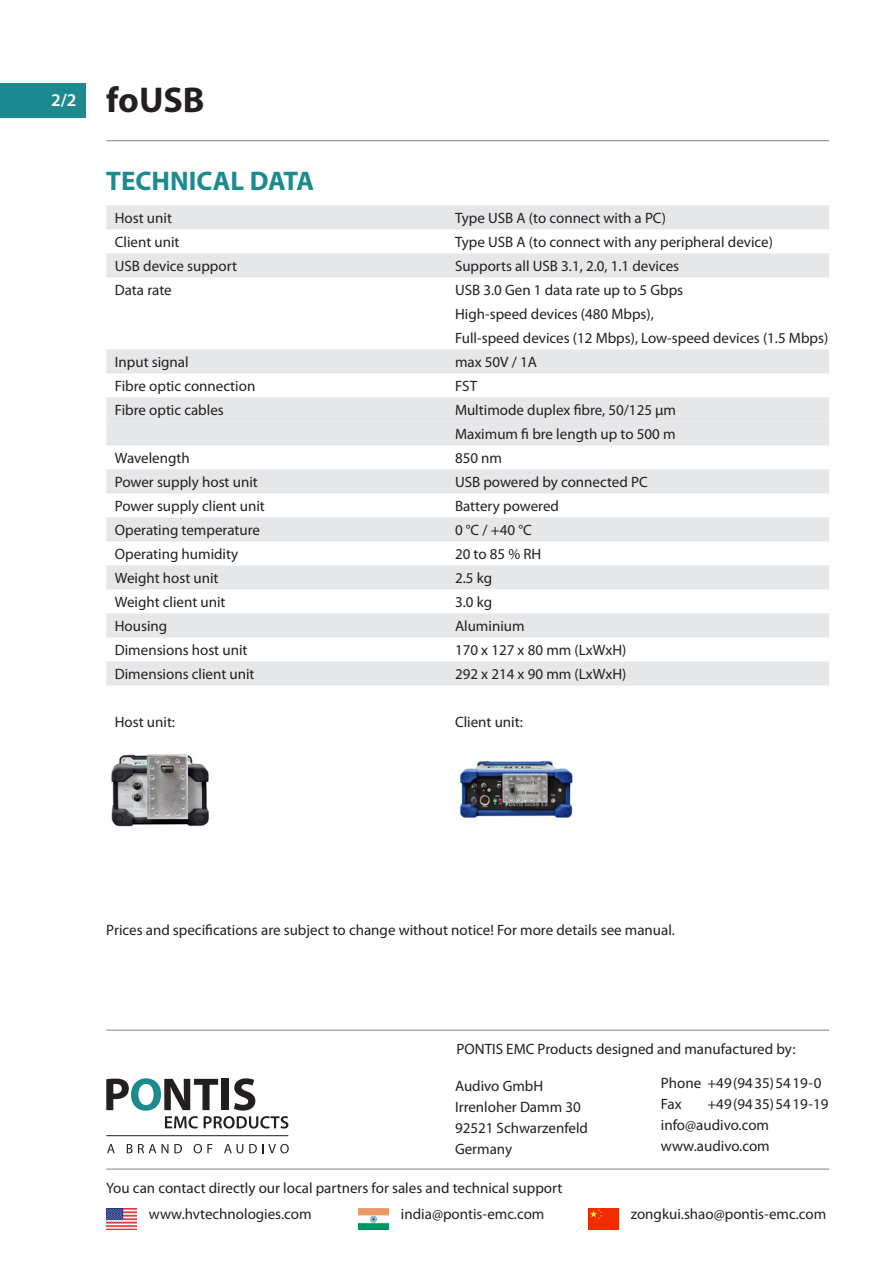
<style>
.page{position:relative;width:893px;height:1263px;background:#fff}
.page>*{position:absolute;margin:0;border:0;box-sizing:border-box;transform-origin:0 0}
.t1{font:700 36px "Myriad Pro";color:#231f20}
.t2{font:700 27px "Myriad Pro";color:#1d8a90}
.t3{font:600 18px "Myriad Pro";color:#fff}
.t4{font:15px/21px "Myriad Pro";color:#231f20}
</style>
<div class="page">
<hr style="left:106px;top:1030px;width:723px;height:1px;background:#808285">
<hr style="left:106px;top:1169px;width:723px;height:1px;background:#808285">
<svg style="left:106px;top:1078px;width:182px;height:50px"></svg>
<svg style="left:107px;top:1144px;width:8px;height:9px"></svg>
<svg style="left:127px;top:1144px;width:29px;height:9px"></svg>
<svg style="left:162px;top:1144px;width:6px;height:9px"></svg>
<svg style="left:174px;top:1144px;width:8px;height:9px"></svg>
<svg style="left:194px;top:1144px;width:18px;height:9px"></svg>
<svg style="left:224px;top:1144px;width:19px;height:9px"></svg>
<svg style="left:249px;top:1144px;width:40px;height:9px"></svg>
<hr style="left:106px;top:1135px;width:182px;height:1px;background:#231f20">
<img style="left:106px;top:1208px;width:30px;height:21px">
<img style="left:588px;top:1208px;width:30px;height:21px">
<div style="left:0;top:84px;width:85px;height:34px;background:#1d8a90"></div>
<img style="left:358px;top:1208px;width:30px;height:21px">
<hr style="left:106px;top:140px;width:723px;height:1px;background:#808285">
<div style="left:106px;top:205px;width:723px;height:24px;background:#e6e7e9"></div>
<div style="left:106px;top:253px;width:723px;height:24px;background:#e6e7e9"></div>
<div style="left:106px;top:349px;width:723px;height:24px;background:#e6e7e9"></div>
<div style="left:106px;top:397px;width:723px;height:24px;background:#e6e7e9"></div>
<div style="left:106px;top:421px;width:723px;height:24px;background:#e6e7e9"></div>
<div style="left:106px;top:469px;width:723px;height:24px;background:#e6e7e9"></div>
<div style="left:106px;top:517px;width:723px;height:24px;background:#e6e7e9"></div>
<div style="left:106px;top:565px;width:723px;height:24px;background:#e6e7e9"></div>
<div style="left:106px;top:613px;width:723px;height:24px;background:#e6e7e9"></div>
<div style="left:106px;top:661px;width:723px;height:24px;background:#e6e7e9"></div>
<img style="left:459px;top:761px;width:114px;height:57px">
<img style="left:111px;top:754px;width:98px;height:73px">
<p class="t3" style="left:51px;top:90px;width:27px">2/2</p>
<h1 class="t1" style="left:106px;top:80px;width:100px">foUSB</h1>
<h2 class="t2" style="left:106px;top:166px;width:209px">TECHNICAL DATA</h2>
<p class="t4" style="left:115px;top:208px;width:59px">Host unit</p>
<p class="t4" style="left:455px;top:208px;width:213px">Type USB A (to connect with a PC)</p>
<p class="t4" style="left:115px;top:232px;width:66px">Client unit</p>
<p class="t4" style="left:455px;top:232px;width:319px">Type USB A (to connect with any peripheral device)</p>
<p class="t4" style="left:115px;top:256px;width:124px">USB device support</p>
<p class="t4" style="left:455px;top:256px;width:226px">Supports all USB 3.1, 2.0, 1.1 devices</p>
<p class="t4" style="left:115px;top:280px;width:58px">Data rate</p>
<p class="t4" style="left:455px;top:278px;width:375px;line-height:24px">USB 3.0 Gen 1 data rate up to 5 Gbps<br>High-speed devices (480 Mbps),<br>Full-speed devices (12 Mbps), Low-speed devices (1.5 Mbps)</p>
<p class="t4" style="left:115px;top:352px;width:75px">Input signal</p>
<p class="t4" style="left:455px;top:352px;width:84px">max 50V / 1A</p>
<p class="t4" style="left:115px;top:376px;width:142px">Fibre optic connection</p>
<p class="t4" style="left:455px;top:376px;width:24px">FST</p>
<p class="t4" style="left:115px;top:400px;width:111px">Fibre optic cables</p>
<p class="t4" style="left:455px;top:398px;width:223px;line-height:24px">Multimode duplex fibre, 50/125 μm<br>Maximum fi bre length up to 500 m</p>
<p class="t4" style="left:115px;top:448px;width:76px">Wavelength</p>
<p class="t4" style="left:455px;top:448px;width:49px">850 nm</p>
<p class="t4" style="left:115px;top:472px;width:144px">Power supply host unit</p>
<p class="t4" style="left:455px;top:472px;width:194px">USB powered by connected PC</p>
<p class="t4" style="left:115px;top:496px;width:152px">Power supply client unit</p>
<p class="t4" style="left:455px;top:496px;width:105px">Battery powered</p>
<p class="t4" style="left:115px;top:520px;width:147px">Operating temperature</p>
<p class="t4" style="left:455px;top:520px;width:78px">0 °C / +40 °C</p>
<p class="t4" style="left:115px;top:544px;width:125px">Operating humidity</p>
<p class="t4" style="left:455px;top:544px;width:88px">20 to 85 % RH</p>
<p class="t4" style="left:115px;top:568px;width:105px">Weight host unit</p>
<p class="t4" style="left:455px;top:568px;width:39px">2.5 kg</p>
<p class="t4" style="left:115px;top:592px;width:112px">Weight client unit</p>
<p class="t4" style="left:455px;top:592px;width:39px">3.0 kg</p>
<p class="t4" style="left:115px;top:616px;width:54px">Housing</p>
<p class="t4" style="left:455px;top:616px;width:71px">Aluminium</p>
<p class="t4" style="left:115px;top:640px;width:134px">Dimensions host unit</p>
<p class="t4" style="left:455px;top:640px;width:173px">170 x 127 x 80 mm (LxWxH)</p>
<p class="t4" style="left:115px;top:664px;width:141px">Dimensions client unit</p>
<p class="t4" style="left:455px;top:664px;width:173px">292 x 214 x 90 mm (LxWxH)</p>
<p class="t4" style="left:115px;top:712px;width:62px">Host unit:</p>
<p class="t4" style="left:455px;top:712px;width:69px">Client unit:</p>
<p class="t4" style="left:106px;top:919px;width:570px">Prices and specifications are subject to change without notice! For more details see manual.</p>
<p class="t4" style="left:456px;top:1039px;width:340px">PONTIS EMC Products designed and manufactured by:</p>
<p class="t4" style="left:455px;top:1075px;width:135px">Audivo GmbH<br>Irrenloher Damm 30<br>92521 Schwarzenfeld<br>Germany</p>
<p class="t4" style="left:661px;top:1073px;width:162px">Phone +49(9435)5419-0<br>Fax</p>
<p class="t4" style="left:661px;top:1094px;width:169px;text-indent:46px">+49(9435)5419-19 info@audivo.com www.audivo.com</p>
<p class="t4" style="left:106px;top:1177px;width:458px">You can contact directly our local partners for sales and technical support</p>
<p class="t4" style="left:149px;top:1204px;width:164px">www.hvtechnologies.com</p>
<p class="t4" style="left:631px;top:1204px;width:197px">zongkui.shao@pontis-emc.com</p>
<p class="t4" style="left:401px;top:1204px;width:145px">india@pontis-emc.com</p>
</div>
